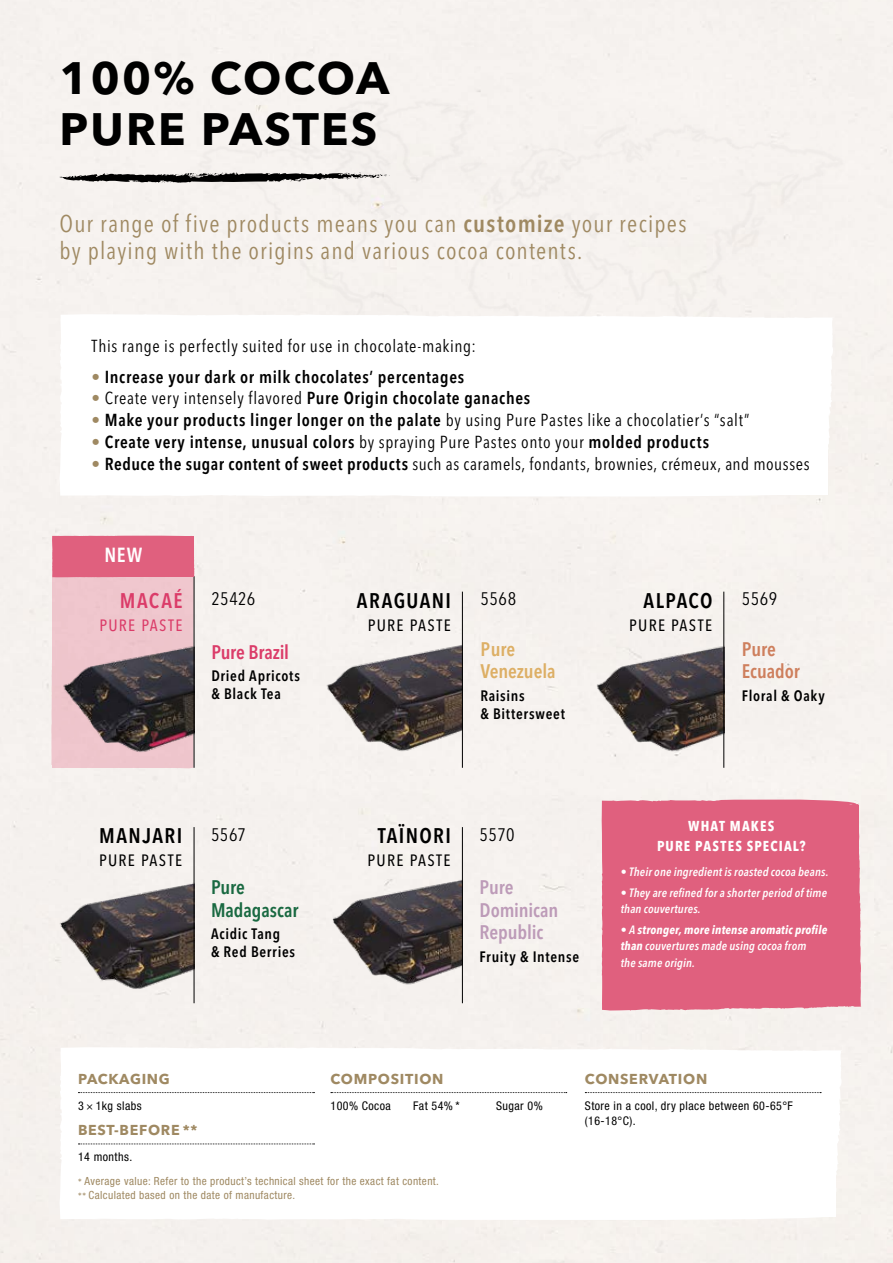
<style>
.page{position:relative;width:893px;height:1263px;background:#f5f1ee}
.page>*{position:absolute;margin:0;border:0;box-sizing:border-box;transform-origin:0 0}
.t1{font:700 45px/51px "Avenir Next LT Pro";letter-spacing:.05em;color:#000}
.t2{font:condensed 24px/27px "Avenir Next LT Pro";letter-spacing:.05em;color:#9f8962}
.t3{font:condensed 21px "Avenir Next LT Pro";letter-spacing:.04em;color:#000}
.t4{font:600 condensed 21px "Avenir Next LT Pro";letter-spacing:.065em;color:#000}
.t5{font:condensed 21px "Avenir Next LT Pro";letter-spacing:.04em;color:#db3c69}
.t6{font:600 condensed 21px "Avenir Next LT Pro";letter-spacing:.075em;color:#db3c69}
.t7{font:600 condensed 20.25px "Avenir Next LT Pro";color:#fff}
.t8{font:600 condensed 19.5px/22.5px "Avenir Next LT Pro";letter-spacing:-.005em;color:#bd9bb8}
.t9{font:600 condensed 19.5px/22.5px "Avenir Next LT Pro";color:#196941}
.t10{font:600 condensed 19.5px/22.5px "Avenir Next LT Pro";letter-spacing:-.005em;color:#ddaf65}
.t11{font:600 condensed 19.5px/22.5px "Avenir Next LT Pro";letter-spacing:-.005em;color:#ce7f5d}
.t12{font:600 condensed 19.5px "Avenir Next LT Pro";letter-spacing:-.01em;color:#db3c69}
.t13{font:condensed 18px "Avenir Next LT Pro";letter-spacing:.03em;color:#000}
.t14{font:condensed 17.25px "Avenir Next LT Pro";letter-spacing:.035em;color:#000}
.t15{font:600 condensed 17.25px "Avenir Next LT Pro";letter-spacing:.04em;color:#000}
.t16{font:600 condensed 15px/18px "Avenir Next LT Pro";letter-spacing:.045em;color:#000}
.t17{font:700 14.25px "Avenir Next LT Pro";letter-spacing:.05em;color:#9f8962}
.t18{font:700 condensed 14.25px/19.5px "Avenir Next LT Pro";letter-spacing:.08em;color:#fff;text-align:center}
.t19{font:italic 600 condensed 12px/16.5px "Avenir Next LT Pro";letter-spacing:.01em;color:#fff}
.t20{font:condensed 12px/15px "Helvetica Neue LT Std";letter-spacing:.035em;color:#000}
.t21{font:condensed 11.25px/13.5px "Helvetica Neue LT Std";letter-spacing:.035em;color:#9f8962}
.s1{font-weight:600}
.s2{font-weight:400;color:#9f8962}
.s3{color:#9f8962}
.s4{font-weight:400}
.s5{font-weight:700}
.s6{font-family:"DIN";font-stretch:normal;font-size:9px}
</style>
<div class="page">
<img style="left:308px;top:592px;width:154px;height:176px">
<hr style="left:462px;top:592px;width:1px;height:176px;background:#000">
<img style="left:569px;top:584px;width:155px;height:184px">
<hr style="left:723px;top:592px;width:1px;height:176px;background:#000">
<img style="left:51px;top:844px;width:143px;height:159px">
<img style="left:322px;top:841px;width:140px;height:162px">
<div style="left:183px;top:68px;width:666px;height:387px;background:#f7f3ef"></div>
<svg style="left:60px;top:172px;width:330px;height:11px"></svg>
<svg style="left:812px;top:498px;width:13px;height:2px"></svg>
<svg style="left:59px;top:314px;width:774px;height:184px"></svg>
<svg style="left:59px;top:1047px;width:783px;height:174px"></svg>
<svg style="left:78px;top:1092px;width:236px;height:1px"></svg>
<svg style="left:331px;top:1092px;width:236px;height:1px"></svg>
<svg style="left:78px;top:1143px;width:236px;height:1px"></svg>
<svg style="left:585px;top:1092px;width:236px;height:1px"></svg>
<hr style="left:194px;top:827px;width:1px;height:176px;background:#000">
<hr style="left:462px;top:827px;width:1px;height:176px;background:#000">
<div style="left:602px;top:798px;width:259px;height:213px;background:#e0607e"></div>
<svg style="left:857px;top:915px;width:4px;height:11px"></svg>
<svg style="left:51px;top:534px;width:144px;height:240px;background:#ba8f98"></svg>
<h1 class="t1" style="left:60px;top:52px;width:331px">100% COCOA<br>PURE PASTES</h1>
<h2 class="t2" style="left:60px;top:210px;width:628px">Our range of five products means you can <span class="s1">customize</span> your recipes by playing with the origins and various cocoa contents.</h2>
<p class="t14" style="left:92px;top:336px;width:386px">This range is perfectly suited for use in chocolate-making:</p>
<p class="t15" style="left:92px;top:366px;width:374px"><span class="s2">•</span> Increase your dark or milk chocolates’ percentages</p>
<p class="t14" style="left:92px;top:388px;width:440px"><span class="s3">•</span> Create very intensely flavored <span class="s1">Pure Origin chocolate ganaches</span></p>
<p class="t14" style="left:92px;top:410px;width:660px"><span class="s3">•</span> <span class="s1">Make your products linger longer on the palate</span> by using Pure Pastes like a chocolatier’s “salt”</p>
<p class="t15" style="left:92px;top:431px;width:619px"><span class="s2">•</span> Create very intense, unusual colors <span class="s4">by spraying Pure Pastes onto your</span> molded products</p>
<p class="t14" style="left:92px;top:453px;width:719px"><span class="s3">•</span> <span class="s1">Reduce the sugar content of sweet products</span> such as caramels, fondants, brownies, crémeux, and mousses</p>
<p class="t7" style="left:104px;top:543px;width:39px">NEW</p>
<p class="t6" style="left:120px;top:587px;width:64px">MACAÉ</p>
<p class="t5" style="left:99px;top:611px;width:85px">pure paste</p>
<p class="t13" style="left:211px;top:588px;width:45px">25426</p>
<p class="t12" style="left:211px;top:640px;width:79px">Pure Brazil</p>
<p class="t16" style="left:211px;top:666px;width:90px">Dried Apricots &amp; Black Tea</p>
<p class="t4" style="left:357px;top:587px;width:96px">ARAGUANI</p>
<p class="t3" style="left:367px;top:611px;width:85px">pure paste</p>
<p class="t13" style="left:480px;top:588px;width:37px">5568</p>
<p class="t4" style="left:643px;top:587px;width:70px">ALPACO</p>
<p class="t3" style="left:629px;top:611px;width:85px">pure paste</p>
<p class="t10" style="left:480px;top:638px;width:77px">Pure<br>Venezuela</p>
<p class="t16" style="left:480px;top:686px;width:86px">Raisins<br>&amp; Bittersweet</p>
<p class="t13" style="left:742px;top:588px;width:37px">5569</p>
<p class="t11" style="left:742px;top:638px;width:59px">Pure<br>Ecuador</p>
<p class="t16" style="left:742px;top:686px;width:85px">Floral &amp; Oaky</p>
<p class="t4" style="left:99px;top:823px;width:85px">MANJARI</p>
<p class="t3" style="left:99px;top:846px;width:85px">pure paste</p>
<p class="t13" style="left:211px;top:823px;width:36px">5567</p>
<p class="t4" style="left:378px;top:823px;width:75px">TAÏNORI</p>
<p class="t3" style="left:367px;top:846px;width:85px">pure paste</p>
<p class="t9" style="left:211px;top:876px;width:89px">Pure<br>Madagascar</p>
<p class="t16" style="left:211px;top:925px;width:85px">Acidic Tang<br>&amp; Red Berries</p>
<p class="t13" style="left:480px;top:823px;width:36px">5570</p>
<p class="t8" style="left:480px;top:876px;width:80px">Pure<br>Dominican<br>Republic</p>
<p class="t16" style="left:480px;top:947px;width:101px">Fruity &amp; Intense</p>
<p class="t18" style="left:657px;top:816px;width:150px">WHAT MAKES<br>PURE PASTES SPECIAL?</p>
<p class="t19" style="left:621px;top:863px;width:209px">• Their one ingredient is roasted cocoa beans.</p>
<p class="t19" style="left:621px;top:884px;width:208px">• They are refined for a shorter period of time than couvertures.</p>
<p class="t19" style="left:621px;top:921px;width:208px">• A <span class="s5">stronger, more intense aromatic profile than</span> couvertures made using cocoa from<br>the same origin.</p>
<p class="t17" style="left:331px;top:1070px;width:115px">COMPOSITION</p>
<p class="t17" style="left:78px;top:1070px;width:93px">PACKAGING</p>
<p class="t20" style="left:78px;top:1098px;width:65px">3 × 1kg slabs</p>
<p class="t20" style="left:331px;top:1098px;width:62px">100% Cocoa</p>
<p class="t20" style="left:413px;top:1098px;width:48px">Fat 54% *</p>
<p class="t20" style="left:496px;top:1098px;width:48px">Sugar 0%</p>
<p class="t17" style="left:78px;top:1121px;width:121px">BEST-BEFORE **</p>
<p class="t20" style="left:78px;top:1149px;width:56px">14 months.</p>
<p class="t21" style="left:78px;top:1174px;width:363px"><span class="s6">*</span> Average value: Refer to the product’s technical sheet for the exact fat content. <span class="s6">**</span> Calculated based on the date of manufacture.</p>
<p class="t17" style="left:585px;top:1070px;width:124px">CONSERVATION</p>
<p class="t20" style="left:585px;top:1098px;width:210px">Store in a cool, dry place between 60-65°F (16-18°C).</p>
</div>
